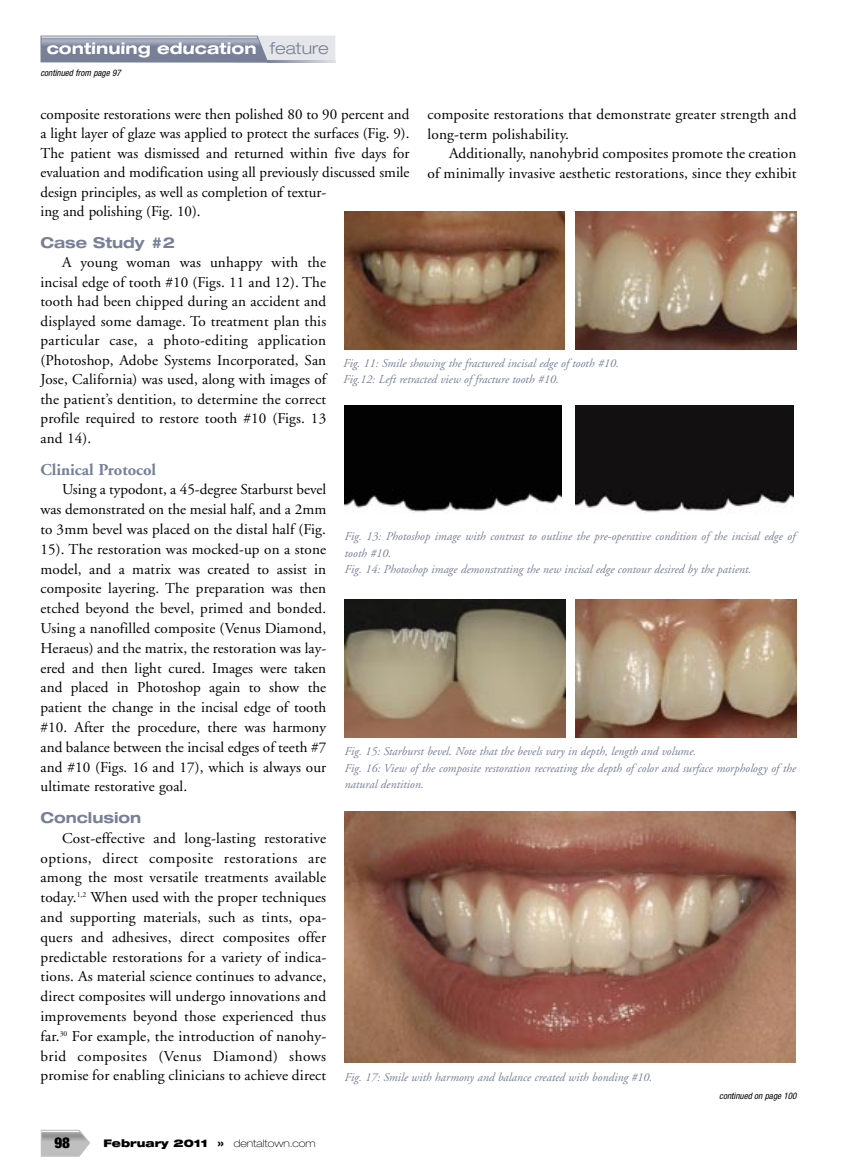
<style>
.page{position:relative;width:864px;height:1175px;background:#fff}
.page>*{position:absolute;margin:0;border:0;box-sizing:border-box;transform-origin:0 0}
.t1{font:700 expanded 16.5px "Helvetica Neue";color:#fff}
.t2{font:700 16.5px "Adobe Garamond";color:#778097}
.t3{font:15px/19.8px "Adobe Garamond";letter-spacing:.005em;color:#000;text-align:justify}
.t4{font:700 expanded 15px "Helvetica Neue";color:#778097}
.t5{font:900 condensed 15px "Helvetica Neue";color:#000}
.t6{font:italic 12px/16.5px "Adobe Garamond";color:#778097}
.t7{font:100 expanded 10.5px "Helvetica Neue";color:#000}
.t8{font:italic condensed 9px "Helvetica Neue";color:#000}
.s1{font-weight:300;color:#778097}
.s2{font-weight:900}
</style>
<div class="page">
<svg style="left:41px;top:1129px;width:49px;height:27px"></svg>
<svg style="left:40px;top:35px;width:295px;height:28px;background:#a2a9b8"></svg>
<img style="left:41px;top:36px;width:220px;height:11px">
<img style="left:47px;top:42px;width:174px;height:5px">
<svg style="left:267px;top:60px;width:68px;height:3px"></svg>
<img style="left:42px;top:1131px;width:46px;height:11px">
<hr style="left:42px;top:37px;width:215px;height:1px;background:#fff">
<hr style="left:41px;top:1131px;width:38px;height:1px;background:#fff">
<img style="left:344px;top:211px;width:221px;height:138px">
<img style="left:344px;top:405px;width:218px;height:108px">
<img style="left:345px;top:599px;width:220px;height:138px">
<img style="left:576px;top:211px;width:220px;height:138px">
<img style="left:576px;top:405px;width:217px;height:108px">
<img style="left:576px;top:599px;width:220px;height:138px">
<img style="left:345px;top:811px;width:450px;height:251px">
<p class="t1" style="left:47px;top:42px;width:284px">continuing education <span class="s1">feature</span></p>
<p class="t8" style="left:40px;top:69px;width:84px">continued from page 97</p>
<p class="t3" style="left:427px;top:106px;width:371px">composite restorations that demonstrate greater strength and long-term polishability.</p>
<p class="t3" style="left:427px;top:145px;width:371px;text-align:right">Additionally, nanohybrid composites promote the creation<br>of minimally invasive aesthetic restorations, since they exhibit</p>
<p class="t3" style="left:40px;top:106px;width:371px;text-align:left">composite restorations were then polished 80 to 90 percent and a light layer of glaze was applied to protect the surfaces (Fig. 9).<br>The patient was dismissed and returned within five days for evaluation and modification using all previously discussed smile design principles, as well as completion of textur-<br>ing and polishing (Fig. 10).</p>
<p class="t4" style="left:40px;top:237px;width:136px">Case Study #2</p>
<p class="t3" style="left:41px;top:254px;width:287px;text-indent:22px">A young woman was unhappy with the incisal edge of tooth #10 (Figs. 11 and 12). The tooth had been chipped during an accident and displayed some damage. To treatment plan this particular case, a photo-editing application (Photoshop, Adobe Systems Incorporated, San Jose, California) was used, along with images of the patient’s dentition, to determine the correct profile required to restore tooth #10 (Figs. 13 and 14).</p>
<p class="t2" style="left:40px;top:462px;width:117px">Clinical Protocol</p>
<p class="t3" style="left:41px;top:481px;width:287px;text-indent:22px">Using a typodont, a 45-degree Starburst bevel was demonstrated on the mesial half, and a 2mm to 3mm bevel was placed on the distal half (Fig.<br>15). The restoration was mocked-up on a stone model, and a matrix was created to assist in composite layering. The preparation was then etched beyond the bevel, primed and bonded.<br>Using a nanofilled composite (Venus Diamond, Heraeus) and the matrix, the restoration was lay&shy;ered and then light cured. Images were taken and placed in Photoshop again to show the patient the change in the incisal edge of tooth #10. After the procedure, there was harmony and balance between the incisal edges of teeth #7 and #10 (Figs. 16 and 17), which is always our ultimate restorative goal.</p>
<p class="t4" style="left:40px;top:812px;width:102px">Conclusion</p>
<p class="t3" style="left:40px;top:829px;width:287px;text-indent:22px">Cost-effective and long-lasting restorative options, direct composite restorations are among the most versatile treatments available today.<sup>1,2</sup> When used with the proper techniques and supporting materials, such as tints, opa&shy;quers and adhesives, direct composites offer predictable restorations for a variety of indica&shy;tions. As material science continues to advance, direct composites will undergo innovations and improvements beyond those experienced thus far.<sup>30</sup> For example, the introduction of nanohy&shy;brid composites (Venus Diamond) shows promise for enabling clinicians to achieve direct</p>
<p class="t6" style="left:343px;top:355px;width:277px">Fig. 11: Smile showing the fractured incisal edge of tooth #10.<br>Fig.12: Left retracted view of fracture tooth #10.</p>
<p class="t6" style="left:344px;top:529px;width:452px">Fig. 13: Photoshop image with contrast to outline the pre-operative condition of the incisal edge of tooth #10.<br>Fig. 14: Photoshop image demonstrating the new incisal edge contour desired by the patient.</p>
<p class="t6" style="left:344px;top:744px;width:453px">Fig. 15: Starburst bevel. Note that the bevels vary in depth, length and volume.<br>Fig. 16: View of the composite restoration recreating the depth of color and surface morphology of the natural dentition.</p>
<p class="t6" style="left:344px;top:1069px;width:309px">Fig. 17: Smile with harmony and balance created with bonding #10.</p>
<p class="t5" style="left:54px;top:1137px;width:17px">98</p>
<p class="t7" style="left:104px;top:1139px;width:213px"><span class="s2">February 2011 »</span> dentaltown.com</p>
<p class="t8" style="left:719px;top:1092px;width:81px">continued on page 100</p>
</div>
